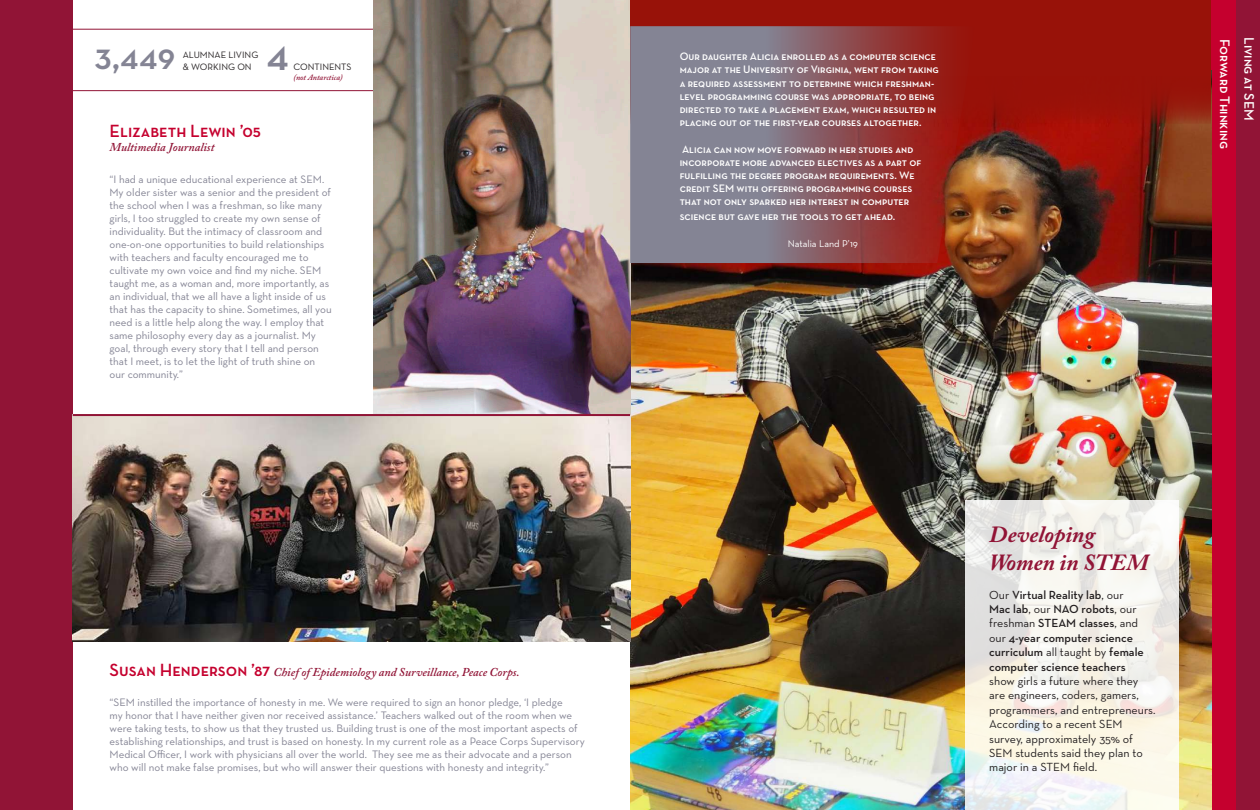
<style>
.page{position:relative;width:1260px;height:810px;background:#fff}
.page>*{position:absolute;margin:0;border:0;box-sizing:border-box;transform-origin:0 0}
.t1{font:45.8px "Neutra Text Demi SC";color:#848494}
.t2{font:37.7px "Neutra Text Demi SC";color:#848494}
.t3{font:italic 700 23px/27.6px "Adobe Caslon Pro";color:#911436}
.t4{font:18px "Neutra Text Demi SC";color:#c5002e}
.t5{font:14px "Neutra Text Demi SC";color:#fff}
.t6{font:12px/14.4px "Neutra Text";color:#231f20}
.t7{font:600 12px/14.4px "Neutra Text";color:#231f20}
.t8{font:italic 600 12px "Adobe Caslon Pro";color:#911436}
.t9{font:11px/13px "Neutra Text";color:#848494}
.t10{font:11px/13.2px "Neutra Text Demi SC";color:#fff}
.t11{font:10px "Neutra Text";color:#fff}
.t12{font:9.4px "Neutra Text";color:#231f20}
.t13{font:italic 600 8px "Adobe Caslon Pro";color:#911436}
.s1{font-family:"Neutra Text Demi SC";font-weight:400;font-style:normal;font-size:18px;color:#c5002e}
.s2{font-weight:400}
</style>
<div class="page">
<div style="left:1236px;top:0;width:24px;height:810px;background:#911436"></div>
<div style="left:1211px;top:0;width:25px;height:810px;background:#c5002e"></div>
<img style="left:630px;top:124px;width:581px;height:686px">
<svg style="left:965px;top:500px;width:214px;height:310px"></svg>
<div style="left:0;top:0;width:73px;height:810px;background:#911436"></div>
<img style="left:73px;top:416px;width:557px;height:226px">
<hr style="left:73px;top:90px;width:323px;height:1px;background:#911436">
<hr style="left:73px;top:29px;width:323px;height:1px;background:#911436">
<img style="left:374px;top:0;width:256px;height:414px">
<div style="left:630px;top:0;width:581px;height:124px;background:#981209"></div>
<svg style="left:630px;top:26px;width:346px;height:237px;background:#8a5e63"></svg>
<hr style="left:73px;top:414px;width:557px;height:2px;background:#911436">
<h2 class="t2" style="left:94px;top:33px;width:83px">3,449</h2>
<p class="t12" style="left:183px;top:49px;width:77px">ALUMNAE LIVING</p>
<p class="t12" style="left:183px;top:61px;width:70px">&amp; WORKING ON</p>
<h1 class="t1" style="left:267px;top:26px;width:24px">4</h1>
<p class="t12" style="left:293px;top:61px;width:60px">CONTINENTS</p>
<p class="t13" style="left:293px;top:72px;width:51px">(not Antarctica)</p>
<h3 class="t4" style="left:110px;top:120px;width:153px">Elizabeth Lewin ’05</h3>
<p class="t8" style="left:110px;top:140px;width:106px">Multimedia Journalist</p>
<p class="t9" style="left:110px;top:173px;width:224px">“I had a unique educational experience at SEM.<br>My older sister was a senior and the president of the school when I was a freshman, so like many girls, I too struggled to create my own sense of individuality. But the intimacy of classroom and one-on-one opportunities to build relationships with teachers and faculty encouraged me to cultivate my own voice and find my niche. SEM taught me, as a woman and, more importantly, as an individual, that we all have a light inside of us that has the capacity to shine. Sometimes, all you need is a little help along the way. I employ that same philosophy every day as a journalist. My goal, through every story that I tell and person that I meet, is to let the light of truth shine on our community.”</p>
<p class="t8" style="left:110px;top:665px;width:412px"><span class="s1">Susan Henderson ’87</span> Chief of Epidemiology and Surveillance, Peace Corps.</p>
<p class="t9" style="left:110px;top:696px;width:477px">“SEM instilled the importance of honesty in me. We were required to sign an honor pledge, ‘I pledge<br>my honor that I have neither given nor received assistance.’ Teachers walked out of the room when we were taking tests, to show us that they trusted us. Building trust is one of the most important aspects of establishing relationships, and trust is based on honesty. In my current role as a Peace Corps Supervisory Medical Officer, I work with physicians all over the world. They see me as their advocate and a person who will not make false promises, but who will answer their questions with honesty and integrity.”</p>
<p class="t10" style="left:680px;top:50px;width:261px">Our daughter Alicia enrolled as a computer science major at the University of Virginia, went from taking a required assessment to determine which freshman&shy;level programming course was appropriate, to being directed to take a placement exam, which resulted in placing out of the first-year courses altogether.</p>
<p class="t10" style="left:680px;top:142px;width:243px">Alicia can now move forward in her studies and incorporate more advanced electives as a part of fulfilling the degree program requirements. We credit SEM with offering programming courses that not only sparked her interest in computer</p>
<p class="t10" style="left:680px;top:209px;width:217px">science but gave her the tools to get ahead.</p>
<p class="t11" style="left:788px;top:237px;width:72px">Natalia Land P’19</p>
<p class="t5" style="left:1233px;top:39px;width:112px;rotate:90deg">Forward Thinking</p>
<p class="t5" style="left:1258px;top:37px;width:85px;rotate:90deg">Living at SEM</p>
<h3 class="t3" style="left:989px;top:520px;width:161px">Developing<br>Women in STEM</h3>
<p class="t7" style="left:989px;top:587px;width:156px"><span class="s2">Our</span> Virtual Reality lab<span class="s2">, our<br></span>Mac lab<span class="s2">, our</span> NAO robots<span class="s2">, our freshman</span> STEAM classes<span class="s2">, and our</span> 4-year computer science curriculum <span class="s2">all taught by</span> female computer science teachers</p>
<p class="t6" style="left:989px;top:674px;width:168px">show girls a future where they are engineers, coders, gamers, programmers, and entrepreneurs.<br>According to a recent SEM survey, approximately 35% of<br>SEM students said they plan to major in a STEM field.</p>
</div>
